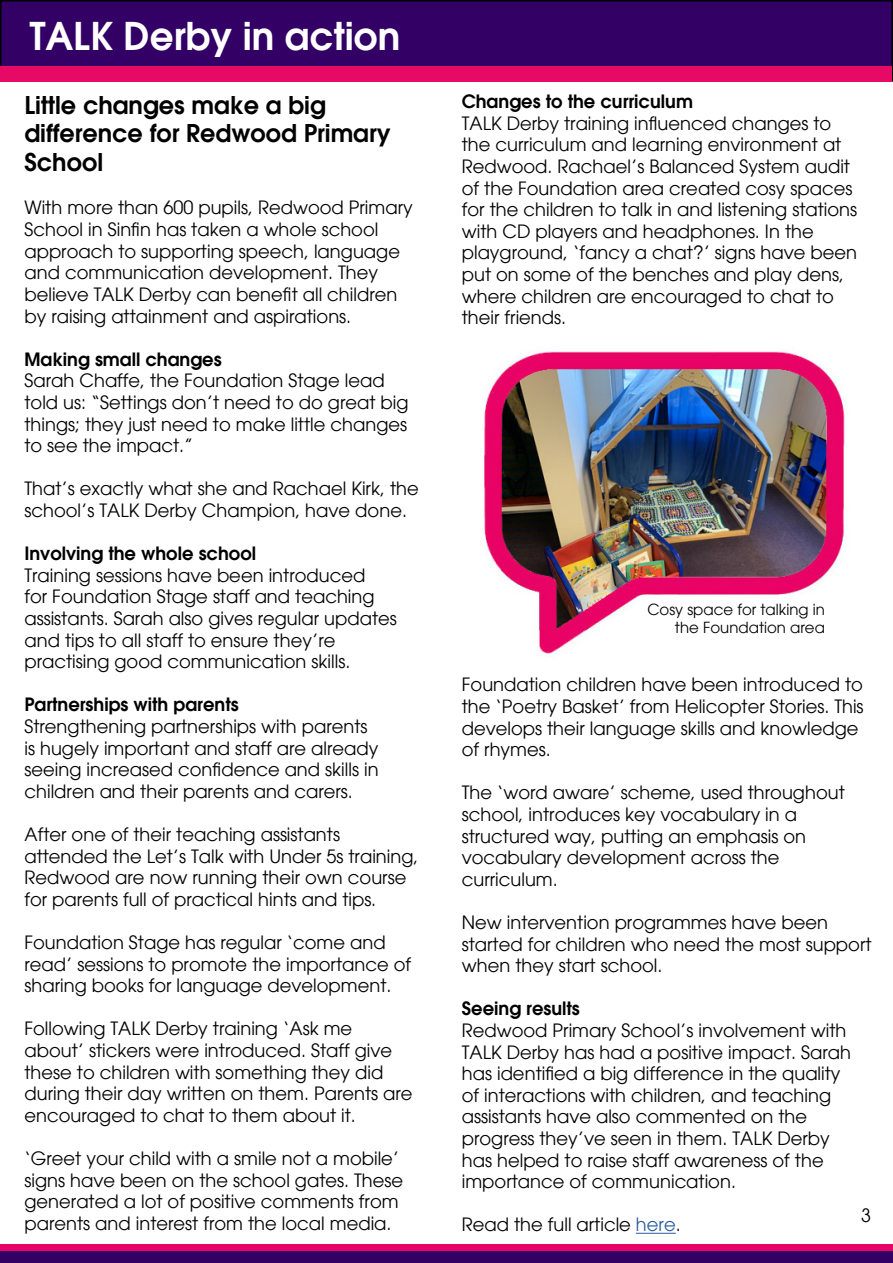
<style>
.page{position:relative;width:893px;height:1263px;background:#fff}
.page>*{position:absolute;margin:0;border:0;box-sizing:border-box;transform-origin:0 0}
.t1{font:600 37.5px "Avant Garde";color:#fff}
.t2{font:600 24px/28.8px "Avant Garde";color:#000}
.t3{font:18px/21.6px "Avant Garde";color:#000}
.t4{font:600 18px "Avant Garde";color:#000}
.t5{font:15px/18px "Avant Garde";color:#000;text-align:right}
.s1{color:#275b9b}
</style>
<div class="page">
<div style="left:1px;top:1px;width:891px;height:80px;background:#306"></div>
<div style="left:0;top:0;width:893px;height:82px;border:2px solid #000"></div>
<div style="left:1px;top:66px;width:891px;height:16px;background:#e60966"></div>
<div style="left:0;top:1246px;width:893px;height:17px;background:#306"></div>
<div style="left:0;top:1244px;width:893px;height:6px;background:#e80366"></div>
<hr style="left:636px;top:1233px;width:40px;height:1px;background:#275b9b">
<img style="left:483px;top:351px;width:363px;height:303px">
<h1 class="t1" style="left:30px;top:12px;width:372px">TALK Derby in action</h1>
<h2 class="t2" style="left:24px;top:90px;width:368px">Little changes make a big difference for Redwood Primary<br>School</h2>
<p class="t3" style="left:24px;top:197px;width:390px">With more than 600 pupils, Redwood Primary School in Sinfin has taken a whole school approach to supporting speech, language and communication development. They believe TALK Derby can benefit all children by raising attainment and aspirations.</p>
<p class="t4" style="left:24px;top:347px;width:199px">Making small changes</p>
<p class="t3" style="left:24px;top:370px;width:386px">Sarah Chaffe, the Foundation Stage lead told us: “Settings don’t need to do great big things; they just need to make little changes to see the impact.”</p>
<p class="t3" style="left:24px;top:478px;width:396px">That’s exactly what she and Rachael Kirk, the school’s TALK Derby Champion, have done.</p>
<p class="t4" style="left:24px;top:542px;width:233px">Involving the whole school</p>
<p class="t3" style="left:24px;top:564px;width:374px">Training sessions have been introduced<br>for Foundation Stage staff and teaching assistants. Sarah also gives regular updates and tips to all staff to ensure they’re practising good communication skills.</p>
<p class="t4" style="left:24px;top:693px;width:216px">Partnerships with parents</p>
<p class="t3" style="left:24px;top:715px;width:356px">Strengthening partnerships with parents is hugely important and staff are already seeing increased confidence and skills in children and their parents and carers.</p>
<p class="t3" style="left:24px;top:823px;width:396px">After one of their teaching assistants attended the Let’s Talk with Under 5s training, Redwood are now running their own course for parents full of practical hints and tips.</p>
<p class="t3" style="left:24px;top:931px;width:388px">Foundation Stage has regular ‘come and read’ sessions to promote the importance of sharing books for language development.</p>
<p class="t3" style="left:24px;top:1018px;width:390px">Following TALK Derby training ‘Ask me about’ stickers were introduced. Staff give these to children with something they did during their day written on them. Parents are encouraged to chat to them about it.</p>
<p class="t3" style="left:24px;top:1147px;width:380px">‘Greet your child with a smile not a mobile’ signs have been on the school gates. These generated a lot of positive comments from parents and interest from the local media.</p>
<p class="t4" style="left:462px;top:90px;width:233px">Changes to the curriculum</p>
<p class="t3" style="left:462px;top:112px;width:397px">TALK Derby training influenced changes to the curriculum and learning environment at Redwood. Rachael’s Balanced System audit of the Foundation area created cosy spaces for the children to talk in and listening stations with CD players and headphones. In the playground, ‘fancy a chat?’ signs have been put on some of the benches and play dens, where children are encouraged to chat to their friends.</p>
<p class="t5" style="left:647px;top:600px;width:179px">Cosy space for talking in the Foundation area</p>
<p class="t3" style="left:462px;top:674px;width:403px">Foundation children have been introduced to the ‘Poetry Basket’ from Helicopter Stories. This develops their language skills and knowledge of rhymes.</p>
<p class="t3" style="left:462px;top:782px;width:385px">The ‘word aware’ scheme, used throughout school, introduces key vocabulary in a structured way, putting an emphasis on vocabulary development across the curriculum.</p>
<p class="t3" style="left:462px;top:911px;width:411px">New intervention programmes have been started for children who need the most support when they start school.</p>
<p class="t4" style="left:462px;top:997px;width:120px">Seeing results</p>
<p class="t3" style="left:462px;top:1019px;width:391px">Redwood Primary School’s involvement with TALK Derby has had a positive impact. Sarah has identified a big difference in the quality of interactions with children, and teaching assistants have also commented on the progress they’ve seen in them. TALK Derby has helped to raise staff awareness of the importance of communication.</p>
<p class="t3" style="left:462px;top:1214px;width:220px">Read the full article <span class="s1">here</span>.</p>
<p class="t3" style="left:861px;top:1205px;width:11px">3</p>
</div>
